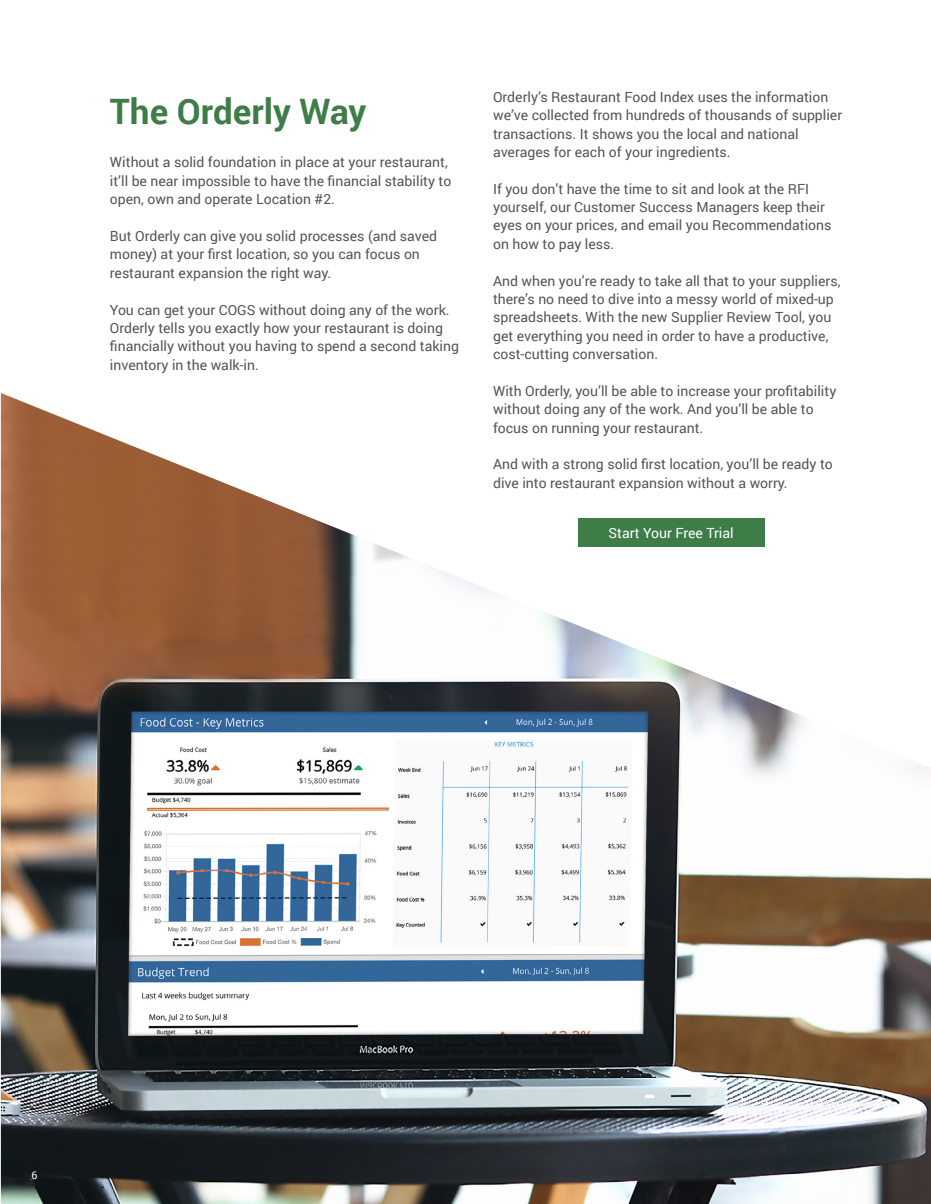
<style>
.page{position:relative;width:931px;height:1204px;background:#fff}
.page>*{position:absolute;margin:0;border:0;box-sizing:border-box;transform-origin:0 0}
.t1{font:700 35px "Roboto";color:#3e7d47}
.t2{font:14px/18.4px "Roboto";color:#555}
.t3{font:14px "Roboto";color:#fff}
.t4{font:10.5px "Roboto";color:#fff}
</style>
<div class="page">
<img style="left:1px;top:393px;width:929px;height:810px">
<div style="left:578px;top:518px;width:185px;height:28px;background:#3e7d47"></div>
<h1 class="t1" style="left:110px;top:87px;width:258px">The Orderly Way</h1>
<p class="t2" style="left:110px;top:153px;width:343px">Without a solid foundation in place at your restaurant, it’ll be near impossible to have the financial stability to open, own and operate Location #2.</p>
<p class="t2" style="left:110px;top:226px;width:328px">But Orderly can give you solid processes (and saved money) at your first location, so you can focus on restaurant expansion the right way.</p>
<p class="t2" style="left:110px;top:300px;width:350px">You can get your COGS without doing any of the work.<br>Orderly tells you exactly how your restaurant is doing financially without you having to spend a second taking inventory in the walk-in.</p>
<p class="t2" style="left:493px;top:87px;width:350px">Orderly’s Restaurant Food Index uses the information we’ve collected from hundreds of thousands of supplier transactions. It shows you the local and national averages for each of your ingredients.</p>
<p class="t2" style="left:493px;top:179px;width:340px">If you don’t have the time to sit and look at the RFI yourself, our Customer Success Managers keep their eyes on your prices, and email you Recommendations on how to pay less.</p>
<p class="t2" style="left:493px;top:271px;width:349px">And when you’re ready to take all that to your suppliers, there’s no need to dive into a messy world of mixed-up spreadsheets. With the new Supplier Review Tool, you get everything you need in order to have a productive, cost-cutting conversation.</p>
<p class="t2" style="left:493px;top:381px;width:345px">With Orderly, you’ll be able to increase your profitability without doing any of the work. And you’ll be able to focus on running your restaurant.</p>
<p class="t2" style="left:493px;top:454px;width:341px">And with a strong solid first location, you’ll be ready to dive into restaurant expansion without a worry.</p>
<p class="t3" style="left:608px;top:523px;width:127px">Start Your Free Trial</p>
<p class="t4" style="left:32px;top:1167px;width:7px">6</p>
</div>
